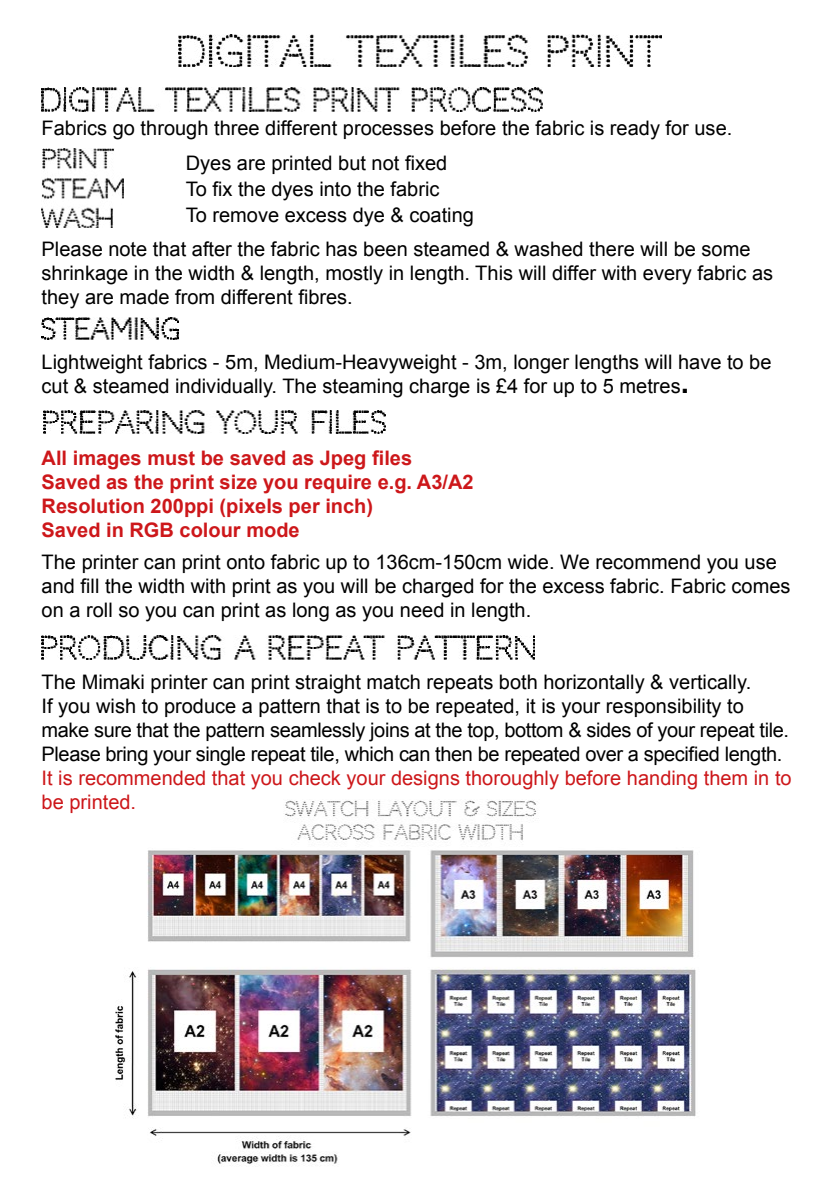
<style>
.page{position:relative;width:840px;height:1191px;background:#fff}
.page>*{position:absolute;margin:0;border:0;box-sizing:border-box;transform-origin:0 0}
.t1{font:20px/24px "Arial";color:#000}
.t2{font:20px/24px "Arial";letter-spacing:-.02em;color:#000}
.t3{font:700 20px/24px "Arial";color:#cd171a}
.t4{font:20px/24px "Arial";color:#cd171a}
.s1{font-weight:700;font-size:30px}
</style>
<div class="page">
<img style="left:115px;top:800px;width:581px;height:364px">
<img style="left:178px;top:34px;width:483px;height:32px">
<img style="left:42px;top:87px;width:500px;height:24px">
<img style="left:42px;top:149px;width:81px;height:78px">
<img style="left:43px;top:410px;width:342px;height:24px">
<img style="left:42px;top:317px;width:136px;height:23px">
<img style="left:42px;top:635px;width:492px;height:24px">
<p class="t1" style="left:186px;top:110px;width:547px;line-height:35.6px;text-indent:-144px">Fabrics go through three different processes before the fabric is ready for use.<br>Dyes are printed but not fixed</p>
<p class="t1" style="left:186px;top:176px;width:289px;line-height:26px">To fix the dyes into the fabric<br>To remove excess dye &amp; coating</p>
<p class="t1" style="left:42px;top:237px;width:732px">Please note that after the fabric has been steamed &amp; washed there will be some shrinkage in the width &amp; length, mostly in length. This will differ with every fabric as they are made from different fibres.</p>
<p class="t1" style="left:42px;top:350px;width:731px">Lightweight fabrics - 5m, Medium-Heavyweight - 3m, longer lengths will have to be cut &amp; steamed individually. The steaming charge is £4 for up to 5 metres<span class="s1">.</span></p>
<p class="t3" style="left:42px;top:447px;width:433px">All images must be saved as Jpeg files Saved as the print size you require e.g. A3/A2<br>Resolution 200ppi (pixels per inch)<br>Saved in RGB colour mode</p>
<p class="t1" style="left:42px;top:550px;width:750px">The printer can print onto fabric up to 136cm-150cm wide. We recommend you use and fill the width with print as you will be charged for the excess fabric. Fabric comes on a roll so you can print as long as you need in length.</p>
<p class="t2" style="left:42px;top:670px;width:748px">The Mimaki printer can print straight match repeats both horizontally &amp; vertically.<br>If you wish to produce a pattern that is to be repeated, it is your responsibility to make sure that the pattern seamlessly joins at the top, bottom &amp; sides of your repeat tile.<br>Please bring your single repeat tile, which can then be repeated over a specified length.</p>
<p class="t4" style="left:42px;top:766px;width:751px">It is recommended that you check your designs thoroughly before handing them in to be printed.</p>
</div>
